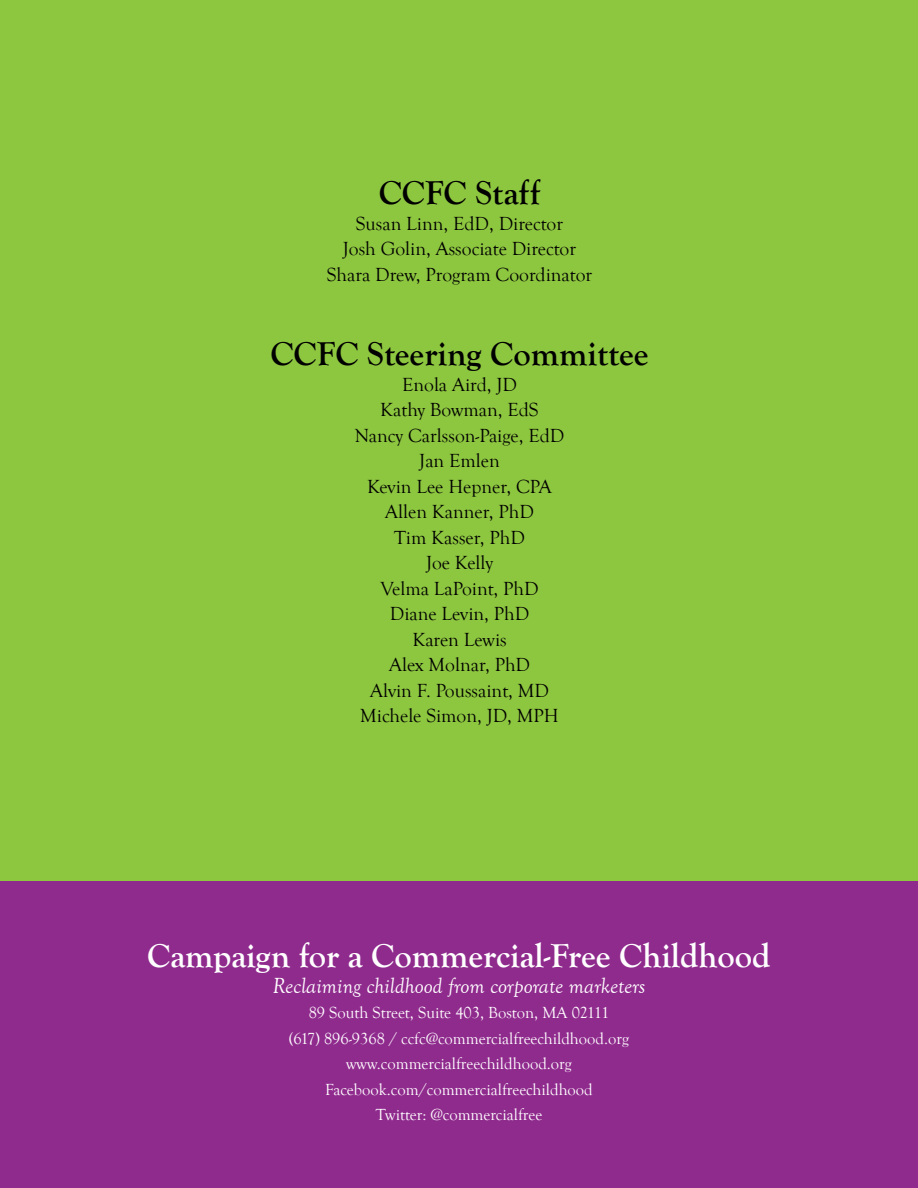
<style>
.page{position:relative;width:918px;height:1188px;background:#fff}
.page>*{position:absolute;margin:0;border:0;box-sizing:border-box;transform-origin:0 0}
.t1{font:700 34.5px "Goudy Old Style T";color:#fff}
.t2{font:700 34.5px "Goudy Old Style T";color:#000}
.t3{font:italic 22.5px "Goudy Old Style T";color:#fff}
.t4{font:19.5px/25.5px "Goudy Old Style T";color:#000;text-align:center}
.t5{font:16.5px/25.5px "Goudy Old Style T";color:#fff;text-align:center}
</style>
<div class="page">
<div style="left:0;top:0;width:918px;height:881px;background:#8dc63f"></div>
<div style="left:0;top:881px;width:918px;height:307px;background:#902b8e"></div>
<h1 class="t2" style="left:379px;top:173px;width:163px">CCFC Staff</h1>
<p class="t4" style="left:327px;top:211px;width:267px">Susan Linn, EdD, Director<br>Josh Golin, Associate Director<br>Shara Drew, Program Coordinator</p>
<h1 class="t2" style="left:270px;top:341px;width:380px">CCFC Steering Committee</h1>
<p class="t4" style="left:355px;top:373px;width:211px">Enola Aird, JD<br>Kathy Bowman, EdS<br>Nancy Carlsson-Paige, EdD<br>Jan Emlen<br>Kevin Lee Hepner, CPA<br>Allen Kanner, PhD<br>Tim Kasser, PhD<br>Joe Kelly<br>Velma LaPoint, PhD<br>Diane Levin, PhD<br>Karen Lewis<br>Alex Molnar, PhD<br>Alvin F. Poussaint, MD<br>Michele Simon, JD, MPH</p>
<h1 class="t1" style="left:147px;top:937px;width:625px">Campaign for a Commercial-Free Childhood</h1>
<p class="t3" style="left:273px;top:977px;width:374px">Reclaiming childhood from corporate marketers</p>
<p class="t5" style="left:289px;top:1001px;width:342px">89 South Street, Suite 403, Boston, MA 02111<br>(617) 896-9368 / ccfc@commercialfreechildhood.org www.commercialfreechildhood.org Facebook.com/commercialfreechildhood<br>Twitter: @commercialfree</p>
</div>
